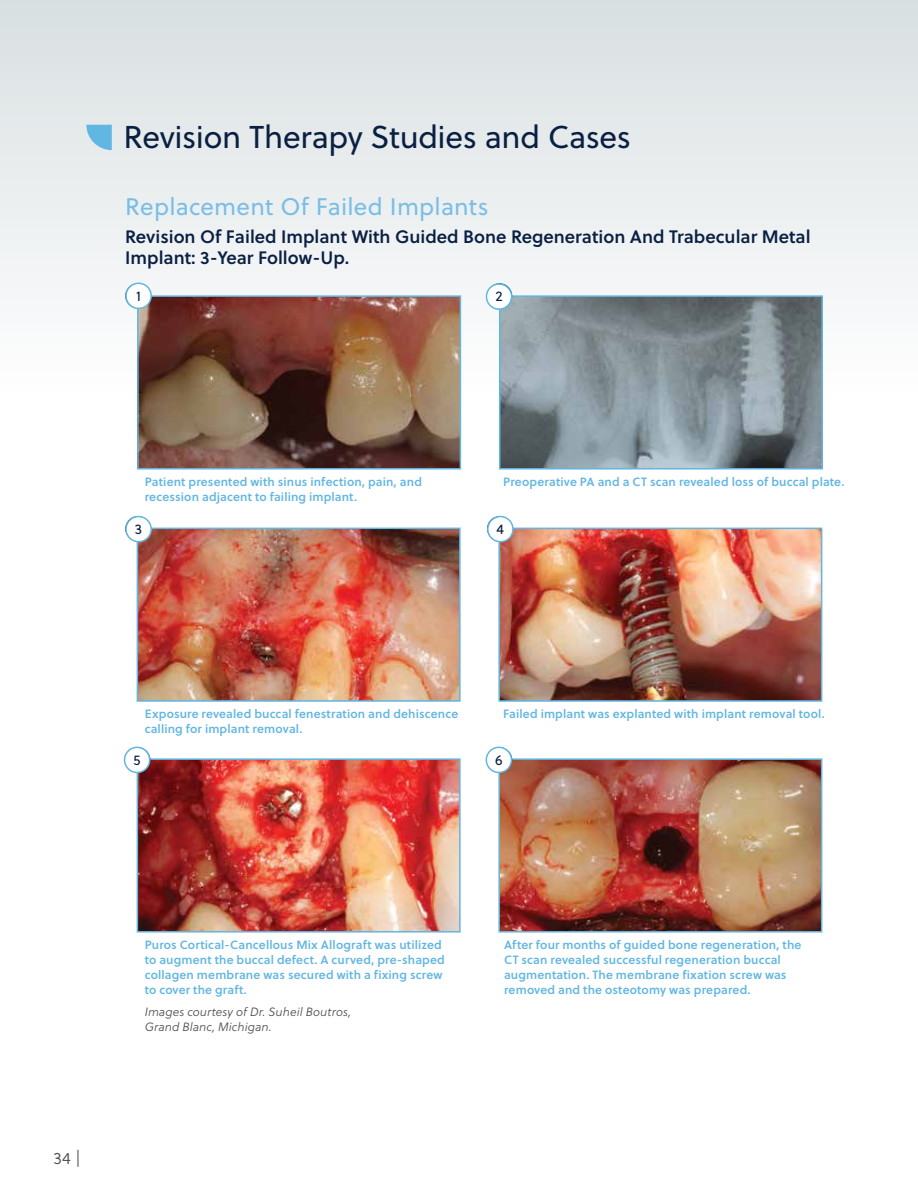
<style>
.page{position:relative;width:918px;height:1188px;background:#fff}
.page>*{position:absolute;margin:0;border:0;box-sizing:border-box;transform-origin:0 0}
.t1{font:31.5px "Soleil";letter-spacing:-.015em;color:#0a2043}
.t2{font:24px "Soleil";letter-spacing:.015em;color:#7abee6}
.t3{font:18px/21px "Soleil Sb";color:#0a2043}
.t4{font:16.5px "Soleil Lt";color:#4d4d4f}
.t5{font:14.1px "Soleil";color:#0a2043}
.t6{font:12px/15px "Soleil Sb";letter-spacing:.01em;color:#61b6e2}
.t7{font:italic 12px/15px "Soleil Lt";letter-spacing:.005em;color:#4d4d4f}
</style>
<div class="page">
<div style="left:0;top:0;width:918px;height:796px;background:linear-gradient(to bottom,#e2e7e9,#fff)"></div>
<img style="left:140px;top:298px;width:318px;height:169px">
<div style="left:137px;top:295px;width:324px;height:175px;border:2px solid #61b6e2"></div>
<img style="left:502px;top:298px;width:318px;height:169px">
<div style="left:499px;top:295px;width:324px;height:175px;border:2px solid #61b6e2"></div>
<div style="left:487px;top:283px;width:25px;height:25px;background:#4e8cb4;border-radius:50%"></div>
<img style="left:140px;top:531px;width:318px;height:168px">
<div style="left:137px;top:528px;width:324px;height:174px;border:2px solid #61b6e2"></div>
<img style="left:501px;top:531px;width:318px;height:168px">
<div style="left:498px;top:528px;width:324px;height:174px;border:2px solid #61b6e2"></div>
<img style="left:140px;top:761px;width:318px;height:169px">
<div style="left:137px;top:758px;width:324px;height:175px;border:2px solid #61b6e2"></div>
<img style="left:501px;top:761px;width:318px;height:169px">
<div style="left:498px;top:758px;width:324px;height:175px;border:2px solid #61b6e2"></div>
<div style="left:487px;top:747px;width:25px;height:25px;background:#68b8e1;border-radius:50%"></div>
<svg style="left:86px;top:125px;width:26px;height:25px"></svg>
<div style="left:126px;top:283px;width:25px;height:25px;background:#fff;border-radius:50%"></div>
<div style="left:125px;top:283px;width:27px;height:26px;border:2px solid #61b6e2;border-radius:50%"></div>
<div style="left:486px;top:284px;width:26px;height:25px;background:#fff;border-radius:50%"></div>
<div style="left:486px;top:283px;width:26px;height:27px;border:2px solid #61b6e2;border-radius:50%"></div>
<div style="left:488px;top:517px;width:25px;height:25px;background:#fff;border-radius:50%"></div>
<div style="left:487px;top:516px;width:27px;height:26px;border:2px solid #61b6e2;border-radius:50%"></div>
<div style="left:126px;top:517px;width:25px;height:25px;background:#fff;border-radius:50%"></div>
<div style="left:125px;top:516px;width:27px;height:26px;border:2px solid #61b6e2;border-radius:50%"></div>
<div style="left:486px;top:747px;width:25px;height:25px;background:#fff;border-radius:50%"></div>
<div style="left:486px;top:747px;width:26px;height:26px;border:2px solid #61b6e2;border-radius:50%"></div>
<div style="left:125px;top:747px;width:25px;height:25px;background:#fff;border-radius:50%"></div>
<div style="left:124px;top:747px;width:26px;height:26px;border:2px solid #61b6e2;border-radius:50%"></div>
<h1 class="t1" style="left:124px;top:118px;width:509px">Revision Therapy Studies and Cases</h1>
<h2 class="t2" style="left:125px;top:192px;width:365px">Replacement Of Failed Implants</h2>
<h3 class="t3" style="left:125px;top:226px;width:687px">Revision Of Failed Implant With Guided Bone Regeneration And Trabecular Metal<br>Implant: 3-Year Follow-Up.</h3>
<p class="t5" style="left:136px;top:287px;width:6px">1</p>
<p class="t5" style="left:495px;top:288px;width:9px">2</p>
<p class="t6" style="left:145px;top:474px;width:279px">Patient presented with sinus infection, pain, and recession adjacent to failing implant.</p>
<p class="t6" style="left:503px;top:474px;width:343px">Preoperative PA and a CT scan revealed loss of buccal plate.</p>
<p class="t5" style="left:135px;top:520px;width:9px">3</p>
<p class="t5" style="left:497px;top:520px;width:9px">4</p>
<p class="t6" style="left:145px;top:706px;width:315px">Exposure revealed buccal fenestration and dehiscence calling for implant removal.</p>
<p class="t6" style="left:503px;top:706px;width:323px">Failed implant was explanted with implant removal tool.</p>
<p class="t5" style="left:134px;top:751px;width:9px">5</p>
<p class="t5" style="left:495px;top:751px;width:9px">6</p>
<h3 class="t4" style="left:54px;top:1148px;width:29px">34 |</h3>
<p class="t6" style="left:145px;top:938px;width:302px">Puros Cortical-Cancellous Mix Allograft was utilized to augment the buccal defect. A curved, pre-shaped collagen membrane was secured with a fixing screw to cover the graft.</p>
<p class="t7" style="left:145px;top:1005px;width:208px">Images courtesy of Dr. Suheil Boutros,<br>Grand Blanc, Michigan.</p>
<p class="t6" style="left:504px;top:938px;width:299px">After four months of guided bone regeneration, the CT scan revealed successful regeneration buccal augmentation. The membrane fixation screw was removed and the osteotomy was prepared.</p>
</div>
